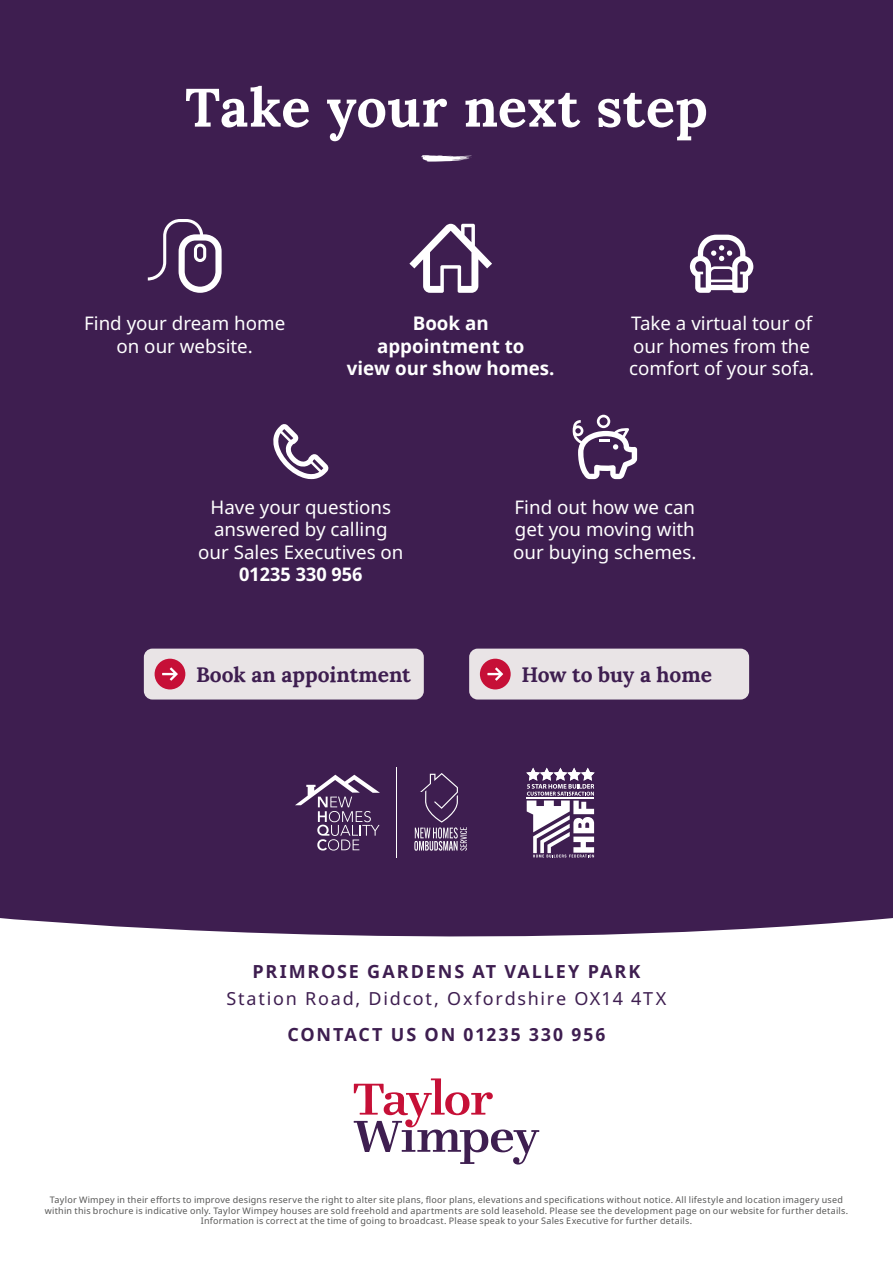
<style>
.page{position:relative;width:893px;height:1263px;background:#fff}
.page>*{position:absolute;margin:0;border:0;box-sizing:border-box;transform-origin:0 0}
.t1{font:700 54px "Lora";letter-spacing:.005em;color:#fff}
.t2{font:700 21px "Lora";color:#3e1e50}
.t3{font:18.75px/22.5px "Noto Sans";color:#fff;text-align:center}
.t4{font:700 18.75px/22.5px "Noto Sans";color:#fff;text-align:center}
.t5{font:700 18px "Noto Sans";letter-spacing:.105em;color:#3e1e50}
.t6{font:18px "Noto Sans";letter-spacing:.095em;color:#3e1e50}
.t7{font:9px/10.8px "Noto Sans";letter-spacing:.025em;color:#575756;text-align:center}
</style>
<div class="page">
<div style="left:0;top:0;width:893px;height:937px;background:#3e1e50"></div>
<svg style="left:354px;top:1078px;width:185px;height:86px"></svg>
<svg style="left:421px;top:155px;width:51px;height:7px"></svg>
<div style="left:144px;top:649px;width:280px;height:50px;background:#e9e4e6;border-radius:9px"></div>
<div style="left:155px;top:659px;width:30px;height:30px;background:#c61037;border-radius:50%"></div>
<svg style="left:162px;top:667px;width:16px;height:14px"></svg>
<div style="left:469px;top:649px;width:280px;height:50px;background:#e9e4e6;border-radius:9px"></div>
<div style="left:480px;top:659px;width:31px;height:30px;background:#c61037;border-radius:50%"></div>
<svg style="left:487px;top:667px;width:16px;height:14px"></svg>
<svg style="left:526px;top:768px;width:69px;height:89px"></svg>
<svg style="left:414px;top:773px;width:53px;height:78px;background:#5d426c"></svg>
<svg style="left:295px;top:775px;width:85px;height:75px;background:#5f456e"></svg>
<hr style="left:397px;top:767px;width:1px;height:91px;background:#fff">
<svg style="left:148px;top:219px;width:74px;height:74px"></svg>
<svg style="left:409px;top:224px;width:83px;height:69px"></svg>
<svg style="left:690px;top:235px;width:63px;height:58px"></svg>
<svg style="left:273px;top:424px;width:55px;height:55px"></svg>
<svg style="left:573px;top:415px;width:64px;height:64px"></svg>
<h1 class="t1" style="left:185px;top:61px;width:524px">Take your next step</h1>
<h3 class="t3" style="left:84px;top:312px;width:203px">Find your dream home on our website.</h3>
<h3 class="t3" style="left:629px;top:312px;width:187px;text-align:left">Take a virtual tour of our homes from the comfort of your sofa.</h3>
<h3 class="t4" style="left:347px;top:313px;width:209px">Book an<br>appointment to<br>view our show homes.</h3>
<h3 class="t3" style="left:198px;top:496px;width:207px">Have your questions answered by calling our Sales Executives on</h3>
<h3 class="t4" style="left:239px;top:564px;width:125px">01235 330 956</h3>
<h3 class="t3" style="left:513px;top:496px;width:185px;text-align:justify">Find out how we can get you moving with our buying schemes.</h3>
<h2 class="t2" style="left:196px;top:657px;width:216px">Book an appointment</h2>
<h2 class="t2" style="left:521px;top:657px;width:192px">How to buy a home</h2>
<h3 class="t5" style="left:252px;top:959px;width:389px">PRIMROSE GARDENS AT VALLEY PARK</h3>
<h3 class="t6" style="left:227px;top:988px;width:441px">Station Road, Didcot, Oxfordshire OX14 4TX</h3>
<h3 class="t5" style="left:287px;top:1021px;width:319px">CONTACT US ON 01235 330 956</h3>
<p class="t7" style="left:45px;top:1194px;width:805px">Taylor Wimpey in their efforts to improve designs reserve the right to alter site plans, floor plans, elevations and specifications without notice. All lifestyle and location imagery used within this brochure is indicative only. Taylor Wimpey houses are sold freehold and apartments are sold leasehold. Please see the development page on our website for further details.<br>Information is correct at the time of going to broadcast. Please speak to your Sales Executive for further details.</p>
</div>
